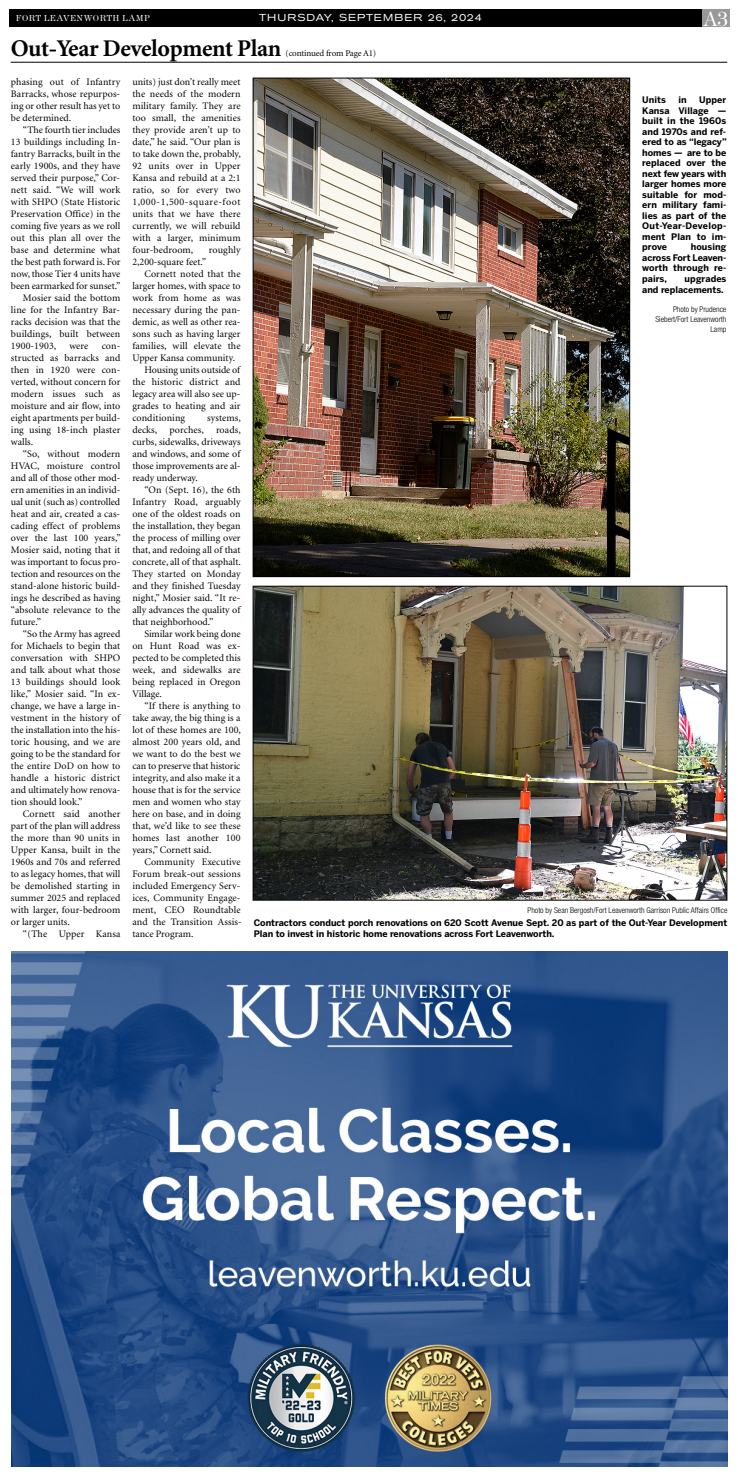
<style>
.page{position:relative;width:738px;height:1476px;background:#fff}
.page>*{position:absolute;margin:0;border:0;box-sizing:border-box;transform-origin:0 0}
.t1{font:700 24px "Minion";letter-spacing:-.015em;color:#000}
.t2{font:21px "Modern M216 Lgt";color:#fff;scale:.91 1}
.t3{font:10px/12px "Minion";letter-spacing:.005em;color:#000;text-align:justify}
.t4{font:expanded 10px "Akzidenz Grotesk BE";letter-spacing:.095em;color:#fff}
.t5{font:700 9px/10.5px "Benton Sans";color:#000;text-align:justify}
.t6{font:9px "Minion";letter-spacing:-.015em;color:#000}
.t7{font:9px "Modern M216 Lgt";letter-spacing:.05em;color:#fff}
.t8{font:300 condensed 8px/9.6px "Helvetica Neue";color:#000;text-align:right}
</style>
<div class="page">
<div style="left:10px;top:9px;width:718px;height:18px;background:#000"></div>
<div style="left:702px;top:9px;width:28px;height:18px;background:#999"></div>
<img style="left:12px;top:952px;width:715px;height:515px">
<hr style="left:11px;top:62px;width:716px;height:1px;background:#000">
<img style="left:255px;top:588px;width:470px;height:311px">
<div style="left:253px;top:586px;width:474px;height:315px;border:1px solid #000"></div>
<img style="left:255px;top:80px;width:373px;height:495px">
<p class="t7" style="left:16px;top:15px;width:136px">FORT LEAVENWORTH LAMP</p>
<p class="t4" style="left:259px;top:14px;width:224px">THURSDAY, SEPTEMBER 26, 2024</p>
<h2 class="t2" style="left:703px;top:12px;width:29px">A3</h2>
<h1 class="t1" style="left:11px;top:39px;width:272px">Out-Year Development Plan</h1>
<p class="t6" style="left:286px;top:50px;width:92px">(continued from Page A1)</p>
<p class="t3" style="left:11px;top:76px;width:111px">phasing out of Infantry Barracks, whose repurpos&shy;ing or other result has yet to be determined.</p>
<p class="t3" style="left:23px;top:124px;width:99px">“The fourth tier includes</p>
<p class="t3" style="left:11px;top:136px;width:111px">13 buildings including In-</p>
<p class="t3" style="left:11px;top:148px;width:111px">fantry Barracks, built in the</p>
<p class="t3" style="left:11px;top:160px;width:111px">early 1900s, and they have</p>
<p class="t3" style="left:11px;top:172px;width:111px">served their purpose,” Cor-</p>
<p class="t3" style="left:11px;top:184px;width:111px">nett said. “We will work</p>
<p class="t3" style="left:11px;top:196px;width:111px">with SHPO (State Historic</p>
<p class="t3" style="left:11px;top:208px;width:111px">Preservation Office) in the</p>
<p class="t3" style="left:11px;top:220px;width:111px">coming five years as we roll</p>
<p class="t3" style="left:11px;top:232px;width:111px">out this plan all over the</p>
<p class="t3" style="left:11px;top:244px;width:111px">base and determine what</p>
<p class="t3" style="left:11px;top:256px;width:111px">the best path forward is. For</p>
<p class="t3" style="left:11px;top:268px;width:111px">now, those Tier 4 units have</p>
<p class="t3" style="left:11px;top:280px;width:111px">been earmarked for sunset.”</p>
<p class="t3" style="left:23px;top:292px;width:99px">Mosier said the bottom</p>
<p class="t3" style="left:11px;top:304px;width:111px">line for the Infantry Bar-</p>
<p class="t3" style="left:11px;top:316px;width:111px">racks decision was that the</p>
<p class="t3" style="left:11px;top:328px;width:111px">buildings, built between</p>
<p class="t3" style="left:11px;top:340px;width:47px">1900-1903,</p>
<p class="t3" style="left:69px;top:340px;width:20px">were</p>
<p class="t3" style="left:11px;top:340px;width:111px;text-indent:91px">con&shy;structed as barracks and then in 1920 were con&shy;verted, without concern for modern issues such as moisture and air flow, into eight apartments per build&shy;ing using 18-inch plaster walls.</p>
<p class="t3" style="left:11px;top:448px;width:111px;text-indent:12px">“So, without modern HVAC, moisture control and all of those other mod&shy;ern amenities in an individ&shy;ual unit (such as) controlled heat and air, created a cas&shy;cading effect of problems over the last 100 years,” Mosier said, noting that it was important to focus pro&shy;tection and resources on the stand-alone historic build&shy;ings he described as having “absolute relevance to the future.”</p>
<p class="t3" style="left:11px;top:628px;width:111px;text-indent:12px">“So the Army has agreed for Michaels to begin that conversation with SHPO and talk about what those 13 buildings should look like,” Mosier said. “In ex&shy;change, we have a large in&shy;vestment in the history of the installation into the his&shy;toric housing, and we are going to be the standard for the entire DoD on how to handle a historic district and ultimately how renova&shy;tion should look.”</p>
<p class="t3" style="left:11px;top:808px;width:111px;text-indent:12px">Cornett said another part of the plan will address the more than 90 units in Upper Kansa, built in the 1960s and 70s and referred to as legacy homes, that will be demolished starting in summer 2025 and replaced with larger, four-bedroom or larger units.</p>
<p class="t3" style="left:23px;top:928px;width:99px">“(The Upper Kansa</p>
<p class="t3" style="left:132px;top:76px;width:110px">units) just don’t really meet the needs of the modern military family. They are too small, the amenities they provide aren’t up to date,” he said. “Our plan is to take down the, probably, 92 units over in Upper Kansa and rebuild at a 2:1 ratio, so for every two 1,000-1,500-square-foot units that we have there currently, we will rebuild with a larger, minimum four-bedroom,</p>
<p class="t3" style="left:209px;top:244px;width:33px">roughly</p>
<p class="t3" style="left:132px;top:256px;width:75px">2,200-square feet.”</p>
<p class="t3" style="left:144px;top:268px;width:98px">Cornett noted that the</p>
<p class="t3" style="left:132px;top:280px;width:110px">larger homes, with space to</p>
<p class="t3" style="left:132px;top:292px;width:110px">work from home as was</p>
<p class="t3" style="left:132px;top:304px;width:110px">necessary during the pan-</p>
<p class="t3" style="left:132px;top:316px;width:110px">demic, as well as other rea-</p>
<p class="t3" style="left:132px;top:328px;width:110px">sons such as having larger</p>
<p class="t3" style="left:132px;top:340px;width:110px">families, will elevate the</p>
<p class="t3" style="left:132px;top:352px;width:104px">Upper Kansa community.</p>
<p class="t3" style="left:144px;top:364px;width:97px">Housing units outside of</p>
<p class="t3" style="left:132px;top:376px;width:110px">the historic district and</p>
<p class="t3" style="left:132px;top:388px;width:110px">legacy area will also see up-</p>
<p class="t3" style="left:132px;top:400px;width:110px">grades to heating and air</p>
<p class="t3" style="left:132px;top:412px;width:54px">conditioning</p>
<p class="t3" style="left:132px;top:412px;width:110px;text-indent:75px">systems, decks, porches, roads, curbs, sidewalks, driveways and windows, and some of those improvements are al&shy;ready underway.</p>
<p class="t3" style="left:132px;top:484px;width:110px;text-indent:12px">“On (Sept. 16), the 6th Infantry Road, arguably one of the oldest roads on the installation, they began the process of milling over that, and redoing all of that concrete, all of that asphalt.<br>They started on Monday and they finished Tuesday night,” Mosier said. “It re&shy;ally advances the quality of that neighborhood.”</p>
<p class="t3" style="left:132px;top:628px;width:110px;text-indent:12px">Similar work being done on Hunt Road was ex&shy;pected to be completed this week, and sidewalks are being replaced in Oregon Village.</p>
<p class="t3" style="left:132px;top:700px;width:110px;text-indent:12px">“If there is anything to take away, the big thing is a lot of these homes are 100, almost 200 years old, and we want to do the best we can to preserve that historic integrity, and also make it a house that is for the service men and women who stay here on base, and in doing that, we’d like to see these homes last another 100 years,” Cornett said.</p>
<p class="t3" style="left:132px;top:856px;width:111px;text-indent:12px">Community Executive Forum break-out sessions included Emergency Serv&shy;ices, Community Engage&shy;ment, CEO Roundtable and the Transition Assis&shy;tance Program.</p>
<p class="t5" style="left:642px;top:95px;width:86px;text-indent:57px">Upper Kansa Village — built in the 1960s and 1970s and ref&shy;ered to as “legacy” homes — are to be replaced over the next few years with larger homes more suitable for mod&shy;ern military fami&shy;lies as part of the Out-Year-Develop&shy;ment Plan to im&shy;prove</p>
<p class="t5" style="left:642px;top:95px;width:25px">Units</p>
<p class="t5" style="left:678px;top:95px;width:10px">in</p>
<p class="t5" style="left:642px;top:242px;width:86px;text-indent:48px">housing across Fort Leaven&shy;worth through re&shy;pairs,</p>
<p class="t5" style="left:642px;top:274px;width:86px;text-indent:42px">upgrades and replacements.</p>
<p class="t8" style="left:655px;top:305px;width:72px">Photo by Prudence<br>Siebert/Fort Leavenworth<br>Lamp</p>
<p class="t8" style="left:528px;top:906px;width:201px">Photo by Sean Bergosh/Fort Leavenworth Garrison Public Affairs Office</p>
<p class="t5" style="left:254px;top:918px;width:475px">Contractors conduct porch renovations on 620 Scott Avenue Sept. 20 as part of the Out-Year Development<br>Plan to invest in historic home renovations across Fort Leavenworth.</p>
</div>
